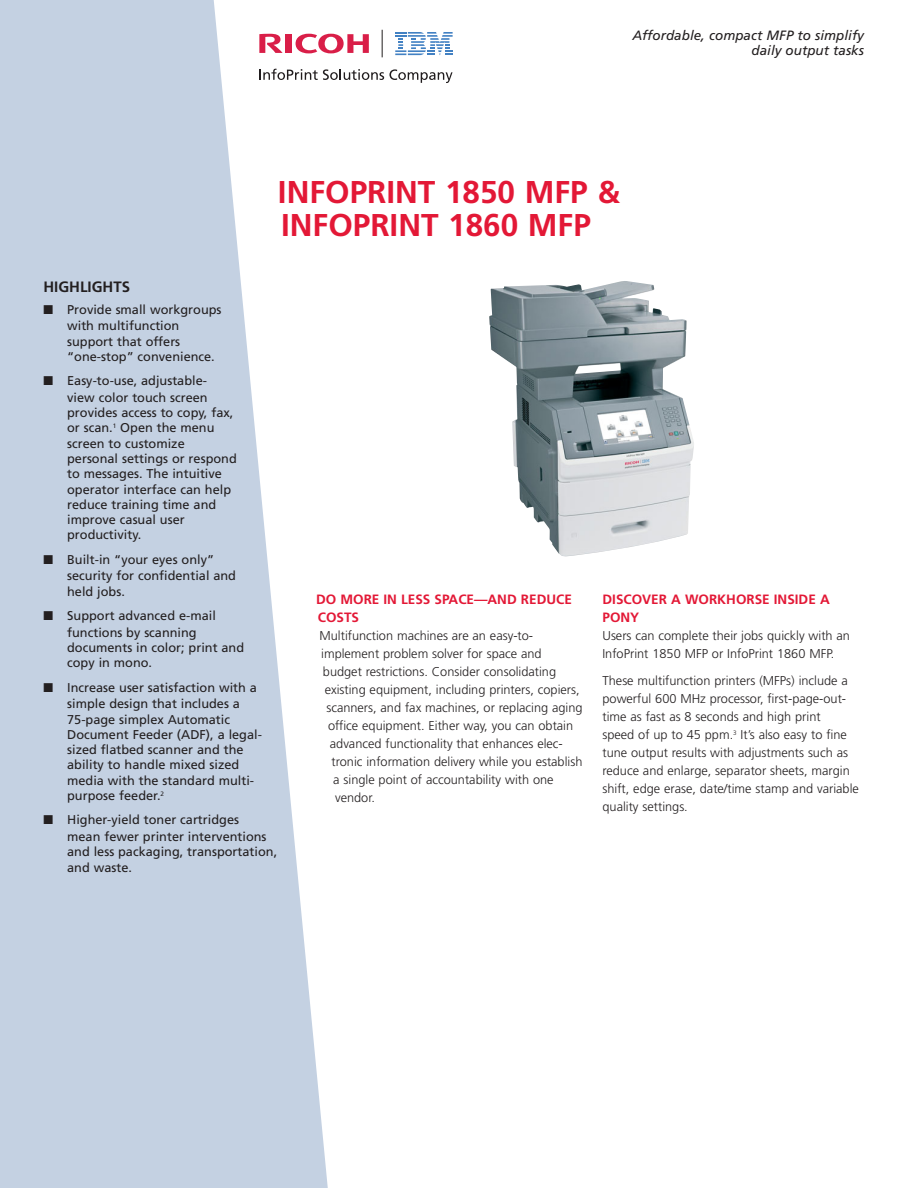
<style>
.page{position:relative;width:918px;height:1188px;background:#fff}
.page>*{position:absolute;margin:0;border:0;box-sizing:border-box;transform-origin:0 0}
.t1{font:700 31.5px/33px "Frutiger";color:#e31836}
.t2{font:700 15px "Frutiger";color:#231f20}
.t3{font:700 13.5px/18px "Frutiger";color:#e31836}
.t4{font:italic 13.5px/15px "Frutiger";color:#231f20;text-align:right}
.t5{font:12.75px/15.3px "Frutiger";color:#231f20}
.t6{font:300 12.75px/18px "Frutiger";color:#231f20}
</style>
<div class="page">
<svg style="left:0;top:0;width:329px;height:1188px;fill:#c4d1e2"></svg>
<svg style="left:296px;top:34px;width:73px;height:19px"></svg>
<div style="left:285px;top:34px;width:7px;height:19px;background:#d91e48"></div>
<svg style="left:259px;top:34px;width:24px;height:19px"></svg>
<svg style="left:395px;top:32px;width:58px;height:23px"></svg>
<svg style="left:382px;top:30px;width:1px;height:27px"></svg>
<svg style="left:259px;top:69px;width:194px;height:14px"></svg>
<img style="left:489px;top:281px;width:205px;height:275px">
<p class="t4" style="left:633px;top:29px;width:233px">Affordable, compact MFP to simplify daily output tasks</p>
<h1 class="t1" style="left:278px;top:178px;width:344px">INFOPRINT 1850 MFP &amp;<br>INFOPRINT 1860 MFP</h1>
<p class="t2" style="left:43px;top:281px;width:88px">HIGHLIGHTS</p>
<p class="t5" style="left:67px;top:302px;width:156px;line-height:16.6px;text-indent:-24px">■ Provide small workgroups with multifunction</p>
<p class="t5" style="left:67px;top:334px;width:149px">support that offers “one-stop” convenience.</p>
<p class="t5" style="left:43px;top:373px;width:166px;line-height:16.6px;text-align:right">■ Easy-to-use, adjustable&shy;view color touch screen</p>
<p class="t5" style="left:67px;top:406px;width:171px">provides access to copy, fax, or scan.<sup>1</sup> Open the menu screen to customize personal settings or respond to messages. The intuitive operator interface can help reduce training time and improve casual user productivity.</p>
<p class="t5" style="left:67px;top:552px;width:170px;line-height:16.6px;text-indent:-24px">■ Built-in “your eyes only” security for confidential and</p>
<p class="t5" style="left:67px;top:585px;width:59px">held jobs.</p>
<p class="t5" style="left:43px;top:608px;width:174px;line-height:16.6px;text-align:center">■ Support advanced e-mail functions by scanning</p>
<p class="t5" style="left:67px;top:641px;width:179px">documents in color; print and copy in mono.</p>
<p class="t5" style="left:43px;top:680px;width:215px;line-height:16.6px;text-align:center">■ Increase user satisfaction with a simple design that includes a</p>
<p class="t5" style="left:67px;top:712px;width:196px">75-page simplex Automatic<br>Document Feeder (ADF), a legal&shy;sized flatbed scanner and the ability to handle mixed sized media with the standard multi&shy;purpose feeder.<sup>2</sup></p>
<p class="t5" style="left:67px;top:813px;width:201px;line-height:16.6px;text-indent:-24px">■ Higher-yield toner cartridges mean fewer printer interventions</p>
<p class="t5" style="left:67px;top:845px;width:212px">and less packaging, transportation, and waste.</p>
<p class="t3" style="left:316px;top:592px;width:257px">DO MORE IN LESS SPACE—AND REDUCE<br>COSTS</p>
<p class="t6" style="left:320px;top:628px;width:215px">Multifunction machines are an easy-to-</p>
<p class="t6" style="left:321px;top:646px;width:222px">implement problem solver for space and</p>
<p class="t6" style="left:323px;top:664px;width:235px">budget restrictions. Consider consolidating</p>
<p class="t6" style="left:325px;top:682px;width:256px">existing equipment, including printers, copiers,</p>
<p class="t6" style="left:326px;top:700px;width:258px">scanners, and fax machines, or replacing aging</p>
<p class="t6" style="left:328px;top:718px;width:247px">office equipment. Either way, you can obtain</p>
<p class="t6" style="left:330px;top:736px;width:234px">advanced functionality that enhances elec-</p>
<p class="t6" style="left:332px;top:754px;width:252px">tronic information delivery while you establish</p>
<p class="t6" style="left:333px;top:772px;width:222px">a single point of accountability with one</p>
<p class="t6" style="left:335px;top:790px;width:41px">vendor.</p>
<p class="t3" style="left:603px;top:592px;width:229px">DISCOVER A WORKHORSE INSIDE A<br>PONY</p>
<p class="t6" style="left:603px;top:628px;width:249px">Users can complete their jobs quickly with an<br>InfoPrint 1850 MFP or InfoPrint 1860 MFP.</p>
<p class="t6" style="left:603px;top:673px;width:258px">These multifunction printers (MFPs) include a powerful 600 MHz processor, first-page-out&shy;time as fast as 8 seconds and high print<br>speed of up to 45 ppm.<sup>3</sup> It’s also easy to fine tune output results with adjustments such as reduce and enlarge, separator sheets, margin shift, edge erase, date/time stamp and variable quality settings.</p>
</div>
